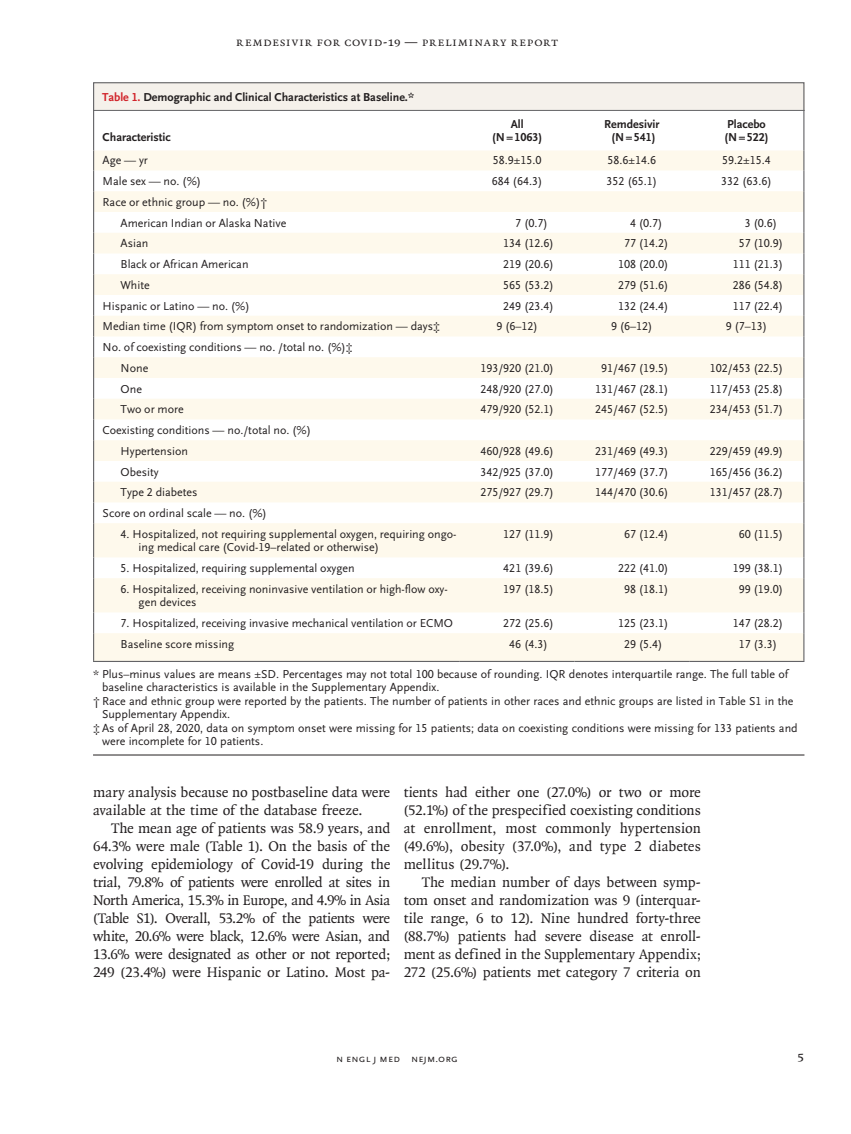
<style>
.page{position:relative;width:851px;height:1134px;background:#fff}
.page>*{position:absolute;margin:0;border:0;box-sizing:border-box;transform-origin:0 0}
.t1{font:15px/18px "OTNEJM Quadraat";letter-spacing:-.005em;color:#231f20;text-align:justify}
.t2{font:14.25px "OTNEJM Quadraat Cap";color:#231f20}
.t3{font:12.75px "OTNEJM Quadraat Small Cap";letter-spacing:.05em;color:#231f20}
.t4{font:12px/20.7px "OTNEJM Scala Sans LF";color:#231f20}
.t5{font:700 12px/13.5px "OTNEJM Scala Sans LF";color:#231f20;text-align:center}
.t6{font:10.8px "OTNEJM Scala Sans LF Cap";letter-spacing:.01em;color:#231f20}
.s1{color:#d1232a}
</style>
<div class="page">
<div style="left:93px;top:83px;width:711px;height:28px;background:#f5f1eb"></div>
<div style="left:93px;top:82px;width:711px;height:29px;border:1px solid #636366"></div>
<hr style="left:93px;top:110px;width:711px;height:1px;background:#636366">
<svg style="left:94px;top:150px;width:709px;height:511px;fill:#fef9ec"></svg>
<hr style="left:93px;top:110px;width:1px;height:40px;background:#636366">
<hr style="left:803px;top:110px;width:1px;height:40px;background:#636366">
<svg style="left:93px;top:150px;width:1px;height:373px"></svg>
<svg style="left:803px;top:150px;width:1px;height:373px"></svg>
<hr style="left:93px;top:523px;width:1px;height:34px;background:#636366">
<hr style="left:803px;top:523px;width:1px;height:34px;background:#636366">
<svg style="left:93px;top:557px;width:1px;height:21px"></svg>
<svg style="left:803px;top:557px;width:1px;height:21px"></svg>
<hr style="left:93px;top:578px;width:1px;height:34px;background:#636366">
<hr style="left:803px;top:578px;width:1px;height:34px;background:#636366">
<svg style="left:93px;top:612px;width:1px;height:49px"></svg>
<svg style="left:803px;top:612px;width:1px;height:49px"></svg>
<hr style="left:93px;top:661px;width:367px;height:1px;background:#636366">
<hr style="left:460px;top:661px;width:114px;height:1px;background:#636366">
<hr style="left:574px;top:661px;width:115px;height:1px;background:#636366">
<hr style="left:689px;top:661px;width:115px;height:1px;background:#636366">
<hr style="left:93px;top:755px;width:711px;height:1px;background:#231f20">
<p class="t3" style="left:236px;top:35px;width:323px">Remdesivir for COVID-19 — Preliminary Report</p>
<p class="t5" style="left:102px;top:90px;width:313px"><span class="s1">Table 1.</span> Demographic and Clinical Characteristics at Baseline.*</p>
<p class="t5" style="left:103px;top:131px;width:70px">Characteristic</p>
<p class="t5" style="left:492px;top:118px;width:52px">All (N=1063)</p>
<p class="t5" style="left:604px;top:118px;width:57px">Remdesivir (N=541)</p>
<p class="t5" style="left:724px;top:118px;width:46px;text-align:left">Placebo (N=522)</p>
<p class="t4" style="left:103px;top:151px;width:47px">Age — yr</p>
<p class="t4" style="left:493px;top:151px;width:50px">58.9±15.0</p>
<p class="t4" style="left:607px;top:151px;width:50px">58.6±14.6</p>
<p class="t4" style="left:722px;top:151px;width:50px">59.2±15.4</p>
<p class="t4" style="left:103px;top:171px;width:100px">Male sex — no. (%)</p>
<p class="t4" style="left:492px;top:171px;width:52px">684 (64.3)</p>
<p class="t4" style="left:606px;top:171px;width:52px">352 (65.1)</p>
<p class="t4" style="left:721px;top:171px;width:52px">332 (63.6)</p>
<p class="t4" style="left:121px;top:192px;width:167px;text-indent:-18px">Race or ethnic group — no. (%)†<br>American Indian or Alaska Native</p>
<p class="t4" style="left:515px;top:213px;width:34px">7 (0.7)</p>
<p class="t4" style="left:630px;top:213px;width:34px">4 (0.7)</p>
<p class="t4" style="left:744px;top:213px;width:34px">3 (0.6)</p>
<p class="t4" style="left:121px;top:233px;width:29px">Asian</p>
<p class="t4" style="left:503px;top:233px;width:52px">134 (12.6)</p>
<p class="t4" style="left:624px;top:233px;width:46px">77 (14.2)</p>
<p class="t4" style="left:738px;top:233px;width:46px">57 (10.9)</p>
<p class="t4" style="left:121px;top:254px;width:129px">Black or African American</p>
<p class="t4" style="left:503px;top:254px;width:52px">219 (20.6)</p>
<p class="t4" style="left:618px;top:254px;width:52px">108 (20.0)</p>
<p class="t4" style="left:732px;top:254px;width:52px">111 (21.3)</p>
<p class="t4" style="left:121px;top:275px;width:31px">White</p>
<p class="t4" style="left:503px;top:275px;width:52px">565 (53.2)</p>
<p class="t4" style="left:618px;top:275px;width:52px">279 (51.6)</p>
<p class="t4" style="left:732px;top:275px;width:52px">286 (54.8)</p>
<p class="t4" style="left:103px;top:296px;width:149px">Hispanic or Latino — no. (%)</p>
<p class="t4" style="left:503px;top:296px;width:52px">249 (23.4)</p>
<p class="t4" style="left:618px;top:296px;width:52px">132 (24.4)</p>
<p class="t4" style="left:732px;top:296px;width:52px">117 (22.4)</p>
<p class="t4" style="left:103px;top:316px;width:339px">Median time (IQR) from symptom onset to randomization — days‡</p>
<p class="t4" style="left:496px;top:316px;width:43px">9 (6–12)</p>
<p class="t4" style="left:611px;top:316px;width:43px">9 (6–12)</p>
<p class="t4" style="left:725px;top:316px;width:43px">9 (7–13)</p>
<p class="t4" style="left:121px;top:337px;width:234px;text-indent:-18px">No. of coexisting conditions — no. /total no. (%)‡<br>None</p>
<p class="t4" style="left:480px;top:358px;width:75px">193/920 (21.0)</p>
<p class="t4" style="left:601px;top:358px;width:69px">91/467 (19.5)</p>
<p class="t4" style="left:709px;top:358px;width:75px">102/453 (22.5)</p>
<p class="t4" style="left:121px;top:379px;width:23px">One</p>
<p class="t4" style="left:480px;top:379px;width:75px">248/920 (27.0)</p>
<p class="t4" style="left:595px;top:379px;width:75px">131/467 (28.1)</p>
<p class="t4" style="left:709px;top:379px;width:75px">117/453 (25.8)</p>
<p class="t4" style="left:121px;top:399px;width:65px">Two or more</p>
<p class="t4" style="left:480px;top:399px;width:75px">479/920 (52.1)</p>
<p class="t4" style="left:595px;top:399px;width:75px">245/467 (52.5)</p>
<p class="t4" style="left:709px;top:399px;width:75px">234/453 (51.7)</p>
<p class="t4" style="left:121px;top:420px;width:192px;text-indent:-18px">Coexisting conditions — no./total no. (%)<br>Hypertension</p>
<p class="t4" style="left:480px;top:441px;width:75px">460/928 (49.6)</p>
<p class="t4" style="left:595px;top:441px;width:75px">231/469 (49.3)</p>
<p class="t4" style="left:709px;top:441px;width:75px">229/459 (49.9)</p>
<p class="t4" style="left:121px;top:462px;width:40px">Obesity</p>
<p class="t4" style="left:480px;top:462px;width:75px">342/925 (37.0)</p>
<p class="t4" style="left:595px;top:462px;width:75px">177/469 (37.7)</p>
<p class="t4" style="left:709px;top:462px;width:75px">165/456 (36.2)</p>
<p class="t4" style="left:121px;top:482px;width:78px">Type 2 diabetes</p>
<p class="t4" style="left:480px;top:482px;width:75px">275/927 (29.7)</p>
<p class="t4" style="left:595px;top:482px;width:75px">144/470 (30.6)</p>
<p class="t4" style="left:709px;top:482px;width:75px">131/457 (28.7)</p>
<p class="t4" style="left:103px;top:503px;width:166px">Score on ordinal scale — no. (%)</p>
<p class="t4" style="left:139px;top:528px;width:319px;line-height:13.5px;text-indent:-18px">4. Hospitalized, not requiring supplemental oxygen, requiring ongo&shy;ing medical care (Covid-19–related or otherwise)</p>
<p class="t4" style="left:503px;top:524px;width:52px">127 (11.9)</p>
<p class="t4" style="left:624px;top:524px;width:46px">67 (12.4)</p>
<p class="t4" style="left:738px;top:524px;width:46px">60 (11.5)</p>
<p class="t4" style="left:121px;top:558px;width:235px">5. Hospitalized, requiring supplemental oxygen</p>
<p class="t4" style="left:503px;top:558px;width:52px">421 (39.6)</p>
<p class="t4" style="left:618px;top:558px;width:52px">222 (41.0)</p>
<p class="t4" style="left:732px;top:558px;width:52px">199 (38.1)</p>
<p class="t4" style="left:139px;top:583px;width:310px;line-height:13.5px;text-indent:-18px">6. Hospitalized, receiving noninvasive ventilation or high-flow oxy&shy;gen devices</p>
<p class="t4" style="left:503px;top:579px;width:52px">197 (18.5)</p>
<p class="t4" style="left:624px;top:579px;width:46px">98 (18.1)</p>
<p class="t4" style="left:738px;top:579px;width:46px">99 (19.0)</p>
<p class="t4" style="left:121px;top:613px;width:334px">7. Hospitalized, receiving invasive mechanical ventilation or ECMO</p>
<p class="t4" style="left:503px;top:613px;width:52px">272 (25.6)</p>
<p class="t4" style="left:618px;top:613px;width:52px">125 (23.1)</p>
<p class="t4" style="left:732px;top:613px;width:52px">147 (28.2)</p>
<p class="t4" style="left:121px;top:634px;width:115px">Baseline score missing</p>
<p class="t4" style="left:509px;top:634px;width:40px">46 (4.3)</p>
<p class="t4" style="left:624px;top:634px;width:40px">29 (5.4)</p>
<p class="t4" style="left:738px;top:634px;width:40px">17 (3.3)</p>
<p class="t4" style="left:93px;top:664px;width:696px">* Plus–minus values are means ±SD. Percentages may not total 100 because of rounding. IQR denotes interquartile range. The full table of</p>
<p class="t4" style="left:102px;top:677px;width:339px">baseline characteristics is available in the Supplementary Appendix.</p>
<p class="t4" style="left:93px;top:691px;width:702px">† Race and ethnic group were reported by the patients. The number of patients in other races and ethnic groups are listed in Table S1 in the</p>
<p class="t4" style="left:102px;top:704px;width:129px">Supplementary Appendix.</p>
<p class="t4" style="left:93px;top:718px;width:706px">‡ As of April 28, 2020, data on symptom onset were missing for 15 patients; data on coexisting conditions were missing for 133 patients and</p>
<p class="t4" style="left:102px;top:731px;width:163px">were incomplete for 10 patients.</p>
<p class="t1" style="left:93px;top:783px;width:298px">mary analysis because no postbaseline data were available at the time of the database freeze.</p>
<p class="t1" style="left:93px;top:819px;width:299px;text-indent:18px">The mean age of patients was 58.9 years, and 64.3% were male (Table 1). On the basis of the evolving epidemiology of Covid-19 during the trial, 79.8% of patients were enrolled at sites in North America, 15.3% in Europe, and 4.9% in Asia (Table S1). Overall, 53.2% of the patients were white, 20.6% were black, 12.6% were Asian, and 13.6% were designated as other or not reported; 249 (23.4%) were Hispanic or Latino. Most pa-</p>
<p class="t1" style="left:403px;top:783px;width:299px">tients had either one (27.0%) or two or more (52.1%) of the prespecified coexisting conditions at enrollment, most commonly hypertension (49.6%), obesity (37.0%), and type 2 diabetes mellitus (29.7%).</p>
<p class="t1" style="left:403px;top:873px;width:298px;text-indent:18px">The median number of days between symp&shy;tom onset and randomization was 9 (interquar&shy;tile range, 6 to 12). Nine hundred forty-three (88.7%) patients had severe disease at enroll&shy;ment as defined in the Supplementary Appendix; 272 (25.6%) patients met category 7 criteria on</p>
<p class="t6" style="left:336px;top:1053px;width:123px">n engl j med nejm.org</p>
<p class="t2" style="left:797px;top:1048px;width:9px">5</p>
</div>
